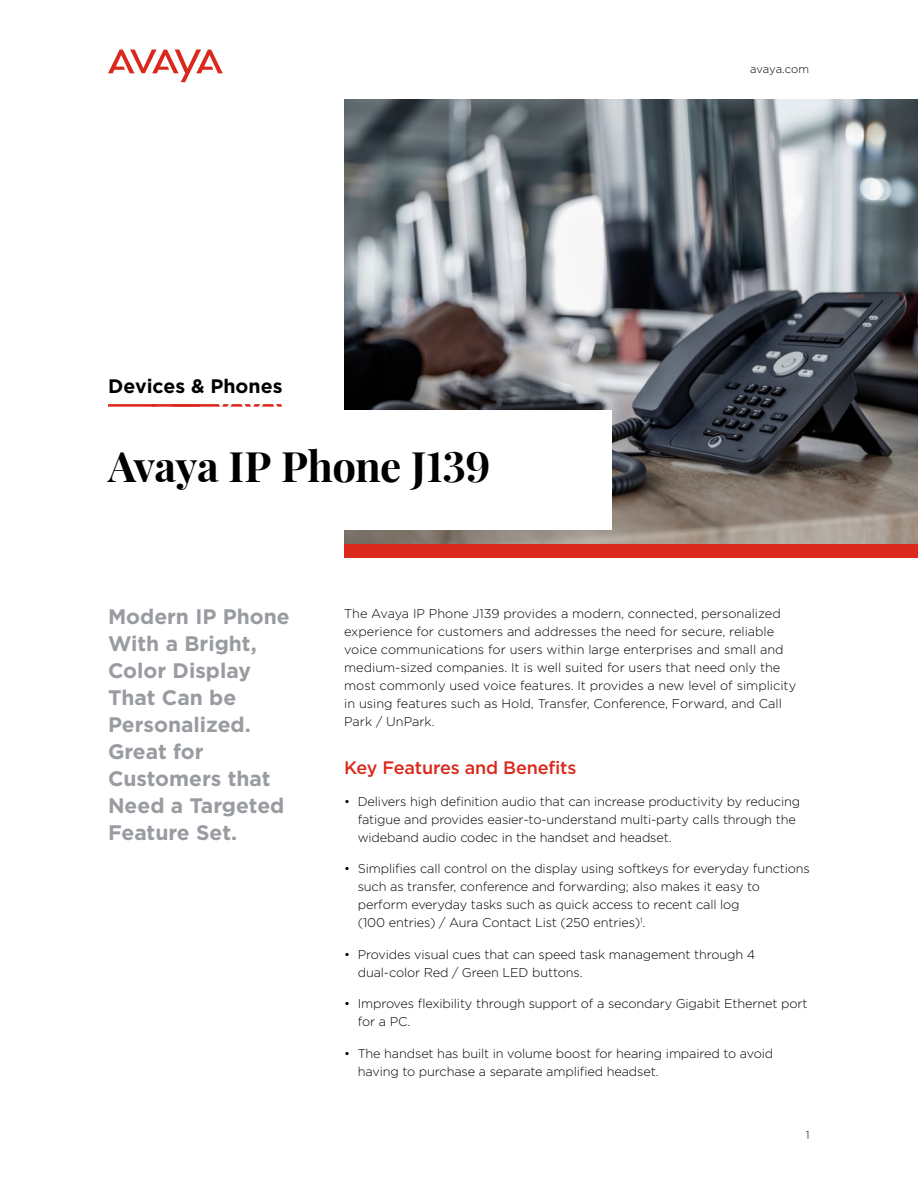
<style>
.page{position:relative;width:918px;height:1188px;background:#fff}
.page>*{position:absolute;margin:0;border:0;box-sizing:border-box;transform-origin:0 0}
.t1{font:700 42px "Playfair Display";letter-spacing:-.015em;color:#000}
.t2{font:700 21px/27px "Gotham";color:#989ba0}
.t3{font:700 19.5px "Gotham";color:#000}
.t4{font:500 18px "Gotham";letter-spacing:-.01em;color:#da291c}
.t5{font:300 12.75px/18px "Gotham";letter-spacing:-.01em;color:#000}
.t6{font:300 11.25px "Gotham";letter-spacing:-.01em;color:#000}
</style>
<div class="page">
<img style="left:344px;top:99px;width:574px;height:445px">
<svg style="left:108px;top:49px;width:115px;height:33px"></svg>
<div style="left:344px;top:545px;width:574px;height:13px;background:#da291c"></div>
<div style="left:0;top:410px;width:612px;height:120px;background:#fff"></div>
<svg style="left:108px;top:404px;width:174px;height:3px"></svg>
<h3 class="t3" style="left:108px;top:374px;width:176px">Devices &amp; Phones</h3>
<h1 class="t1" style="left:108px;top:434px;width:384px">Avaya IP Phone J139</h1>
<p class="t6" style="left:750px;top:62px;width:60px">avaya.com</p>
<h2 class="t2" style="left:108px;top:603px;width:183px">Modern IP Phone<br>With a Bright,<br>Color Display<br>That Can be<br>Personalized.<br>Great for<br>Customers that<br>Need a Targeted<br>Feature Set.</h2>
<p class="t5" style="left:344px;top:604px;width:453px">The Avaya IP Phone J139 provides a modern, connected, personalized experience for customers and addresses the need for secure, reliable voice communications for users within large enterprises and small and medium-sized companies. It is well suited for users that need only the most commonly used voice features. It provides a new level of simplicity in using features such as Hold, Transfer, Conference, Forward, and Call Park / UnPark.</p>
<h3 class="t4" style="left:344px;top:756px;width:234px">Key Features and Benefits</h3>
<p class="t5" style="left:358px;top:792px;width:444px;text-indent:-14px">• Delivers high definition audio that can increase productivity by reducing fatigue and provides easier-to-understand multi-party calls through the wideband audio codec in the handset and headset.</p>
<p class="t5" style="left:358px;top:859px;width:454px;text-indent:-14px">• Simplifies call control on the display using softkeys for everyday functions such as transfer, conference and forwarding; also makes it easy to perform everyday tasks such as quick access to recent call log<br>(100 entries) / Aura Contact List (250 entries)<sup>1</sup>.</p>
<p class="t5" style="left:358px;top:945px;width:399px;text-indent:-14px">• Provides visual cues that can speed task management through 4 dual-color Red / Green LED buttons.</p>
<p class="t5" style="left:358px;top:994px;width:451px;text-indent:-14px">• Improves flexibility through support of a secondary Gigabit Ethernet port for a PC.</p>
<p class="t5" style="left:358px;top:1044px;width:417px;text-indent:-14px">• The handset has built in volume boost for hearing impaired to avoid having to purchase a separate amplified headset.</p>
<p class="t6" style="left:806px;top:1128px;width:5px">1</p>
</div>
